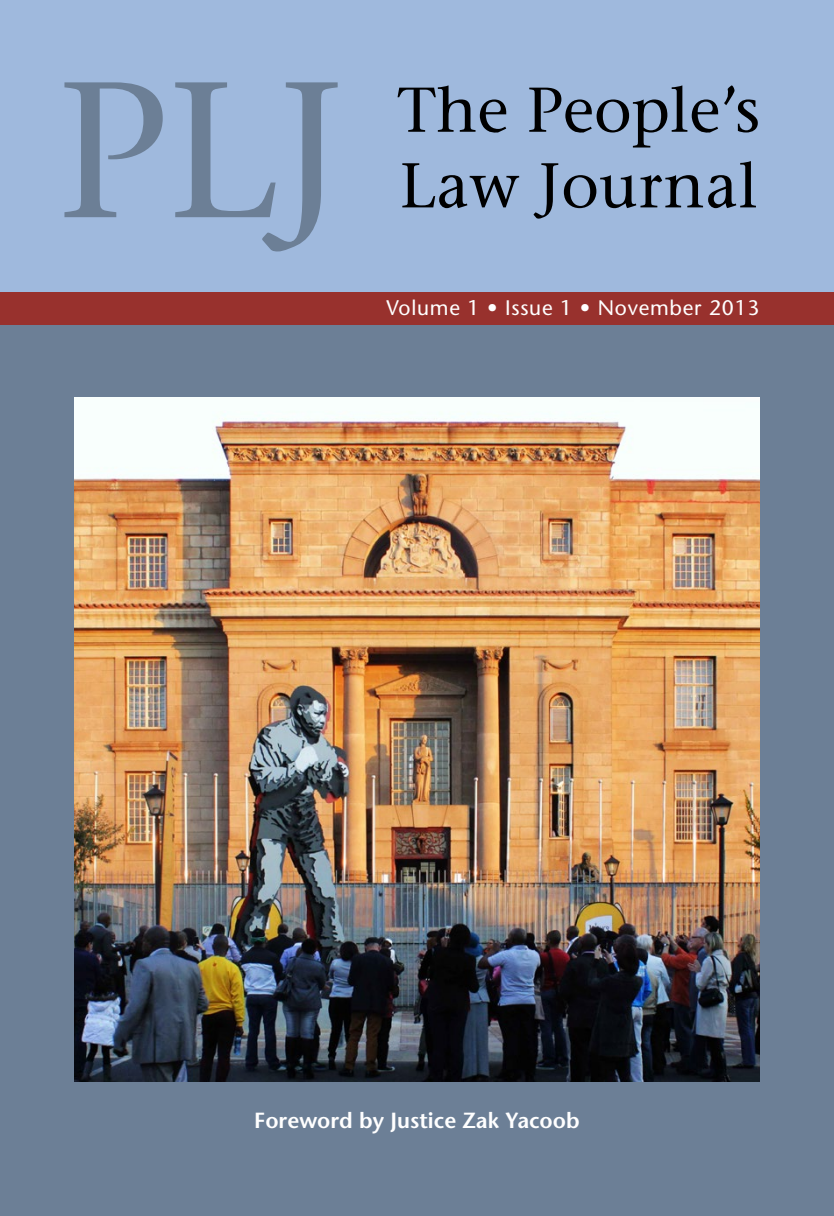
<style>
.page{position:relative;width:834px;height:1216px;background:#fff}
.page>*{position:absolute;margin:0;border:0;box-sizing:border-box;transform-origin:0 0}
.t1{font:500 192.5px "Stone Serif Std";color:#6c7f96}
.t2{font:500 63px/75.6px "Stone Serif Std";letter-spacing:.01em;color:#000}
.t3{font:600 21.88px "Stone Sans Std";color:#fff}
.t4{font:500 21px "Stone Sans Std";letter-spacing:.035em;color:#fff}
</style>
<div class="page">
<div style="left:0;top:0;width:833px;height:298px;background:#9fb9dd"></div>
<div style="left:0;top:325px;width:833px;height:890px;background:#6c7f96"></div>
<div style="left:0;top:293px;width:833px;height:32px;background:#98312d"></div>
<img style="left:74px;top:397px;width:685px;height:684px">
<p class="t1" style="left:57px;top:36px;width:290px">PLJ</p>
<p class="t2" style="left:397px;top:72px;width:364px">The People’s<br>Law Journal</p>
<p class="t4" style="left:386px;top:295px;width:374px">Volume 1 • Issue 1 • November 2013</p>
<p class="t3" style="left:254px;top:1107px;width:327px">Foreword by Justice Zak Yacoob</p>
</div>
